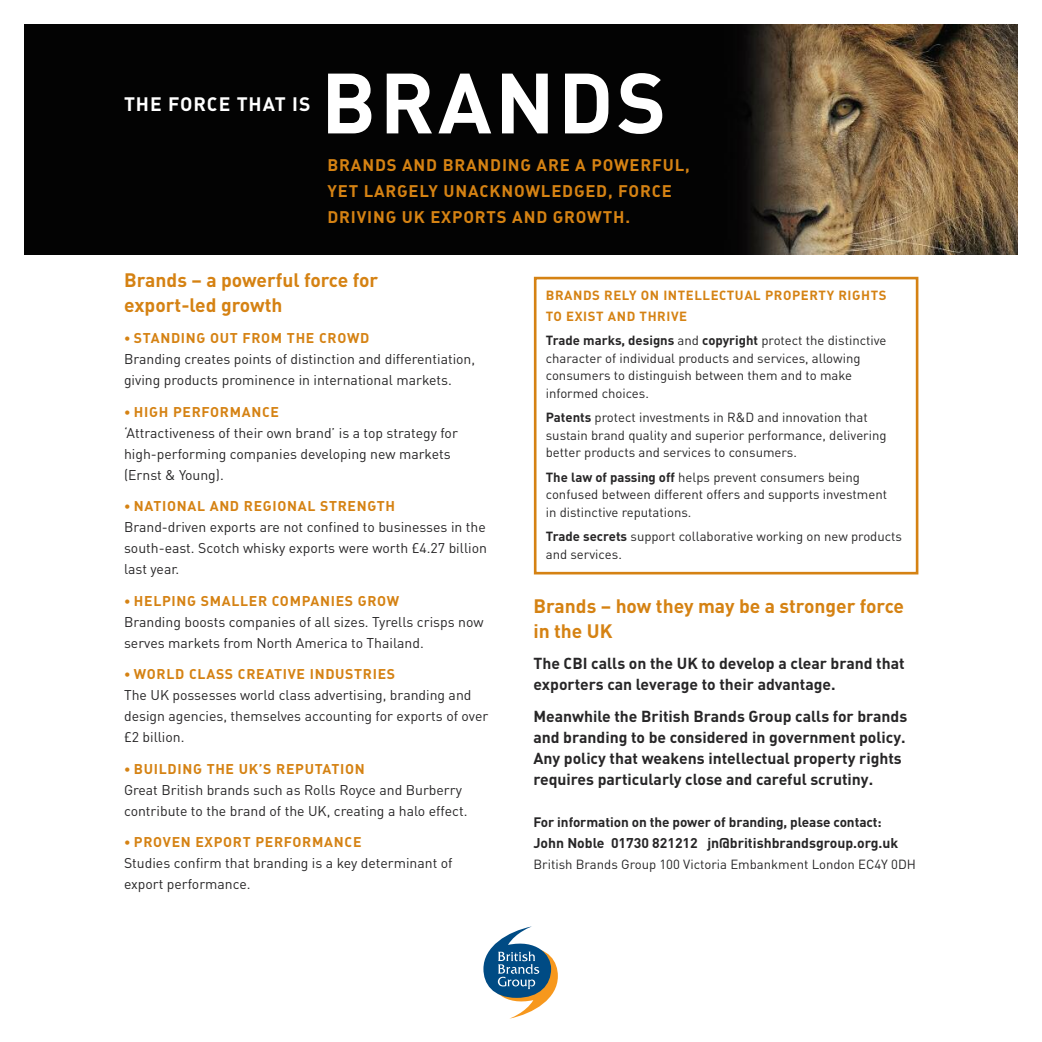
<style>
.page{position:relative;width:1042px;height:1042px;background:#fff}
.page>*{position:absolute;margin:0;border:0;box-sizing:border-box;transform-origin:0 0}
.t1{font:700 84px "DIN";letter-spacing:.04em;color:#fff}
.t2{font:700 19.25px/24.5px "DIN";color:#d58213}
.t3{font:700 19.25px "DIN";letter-spacing:.05em;color:#fff}
.t4{font:700 16.62px/26.2px "DIN";letter-spacing:.05em;color:#d58213}
.t5{font:700 15.75px/21px "DIN";color:#272627}
.t6{font:14px/21px "DIN";color:#272627}
.t7{font:700 14px "DIN";color:#272627}
.t8{font:700 13.65px "DIN";letter-spacing:-.005em;color:#272627}
.t9{font:13.12px/17.5px "DIN";color:#272627}
.t10{font:700 13.12px/21px "DIN";letter-spacing:.045em;color:#d58213}
.s1{font-weight:700;font-size:13.12px;color:#d58213}
.s2{font-weight:700;color:#d58213}
.s3{font-weight:700}
</style>
<div class="page">
<svg style="left:483px;top:926px;width:75px;height:92px"></svg>
<div style="left:534px;top:277px;width:384px;height:297px;border:3px solid #d58213"></div>
<img style="left:25px;top:25px;width:992px;height:230px">
<h2 class="t3" style="left:124px;top:92px;width:188px">THE FORCE THAT IS</h2>
<h1 class="t1" style="left:321px;top:53px;width:347px">BRANDS</h1>
<p class="t4" style="left:327px;top:151px;width:364px">BRANDS AND BRANDING ARE A POWERFUL,<br>YET LARGELY UNACKNOWLEDGED, FORCE<br>DRIVING UK EXPORTS AND GROWTH.</p>
<h2 class="t2" style="left:124px;top:267px;width:256px">Brands – a powerful force for export-led growth</h2>
<p class="t6" style="left:124px;top:327px;width:353px"><span class="s1">•</span> <span class="s2">STANDING OUT FROM THE CROWD<br></span>Branding creates points of distinction and differentiation, giving products prominence in international markets.</p>
<p class="t6" style="left:124px;top:400px;width:335px"><span class="s1">•</span> <span class="s2">HIGH PERFORMANCE<br></span>‘Attractiveness of their own brand’ is a top strategy for high-performing companies developing new markets (Ernst &amp; Young).</p>
<p class="t6" style="left:124px;top:495px;width:364px"><span class="s1">•</span> <span class="s2">NATIONAL AND REGIONAL STRENGTH<br></span>Brand-driven exports are not confined to businesses in the south-east. Scotch whisky exports were worth £4.27 billion last year.</p>
<p class="t6" style="left:124px;top:589px;width:361px"><span class="s1">•</span> <span class="s2">HELPING SMALLER COMPANIES GROW<br></span>Branding boosts companies of all sizes. Tyrells crisps now serves markets from North America to Thailand.</p>
<p class="t6" style="left:124px;top:663px;width:366px"><span class="s1">•</span> <span class="s2">WORLD CLASS CREATIVE INDUSTRIES<br></span>The UK possesses world class advertising, branding and design agencies, themselves accounting for exports of over £2 billion.</p>
<p class="t6" style="left:124px;top:757px;width:345px"><span class="s1">•</span> <span class="s2">BUILDING THE UK’S REPUTATION<br></span>Great British brands such as Rolls Royce and Burberry contribute to the brand of the UK, creating a halo effect.</p>
<p class="t6" style="left:124px;top:831px;width:330px"><span class="s1">•</span> <span class="s2">PROVEN EXPORT PERFORMANCE<br></span>Studies confirm that branding is a key determinant of export performance.</p>
<p class="t10" style="left:546px;top:284px;width:342px">BRANDS RELY ON INTELLECTUAL PROPERTY RIGHTS<br>TO EXIST AND THRIVE</p>
<p class="t9" style="left:546px;top:331px;width:342px"><span class="s3">Trade marks, designs</span> and <span class="s3">copyright</span> protect the distinctive character of individual products and services, allowing consumers to distinguish between them and to make informed choices.</p>
<p class="t9" style="left:546px;top:408px;width:342px"><span class="s3">Patents</span> protect investments in R&amp;D and innovation that sustain brand quality and superior performance, delivering better products and services to consumers.</p>
<p class="t9" style="left:546px;top:468px;width:343px"><span class="s3">The law of passing off</span> helps prevent consumers being confused between different offers and supports investment in distinctive reputations.</p>
<p class="t9" style="left:546px;top:527px;width:358px"><span class="s3">Trade secrets</span> support collaborative working on new products and services.</p>
<h2 class="t2" style="left:533px;top:593px;width:372px">Brands – how they may be a stronger force in the UK</h2>
<p class="t5" style="left:533px;top:652px;width:373px">The CBI calls on the UK to develop a clear brand that exporters can leverage to their advantage.</p>
<p class="t5" style="left:533px;top:705px;width:375px">Meanwhile the British Brands Group calls for brands and branding to be considered in government policy.<br>Any policy that weakens intellectual property rights requires particularly close and careful scrutiny.</p>
<p class="t8" style="left:533px;top:813px;width:350px">For information on the power of branding, please contact:</p>
<p class="t7" style="left:533px;top:834px;width:366px">John Noble 01730 821212 jn@britishbrandsgroup.org.uk</p>
<p class="t9" style="left:533px;top:855px;width:384px">British Brands Group 100 Victoria Embankment London EC4Y 0DH</p>
</div>
